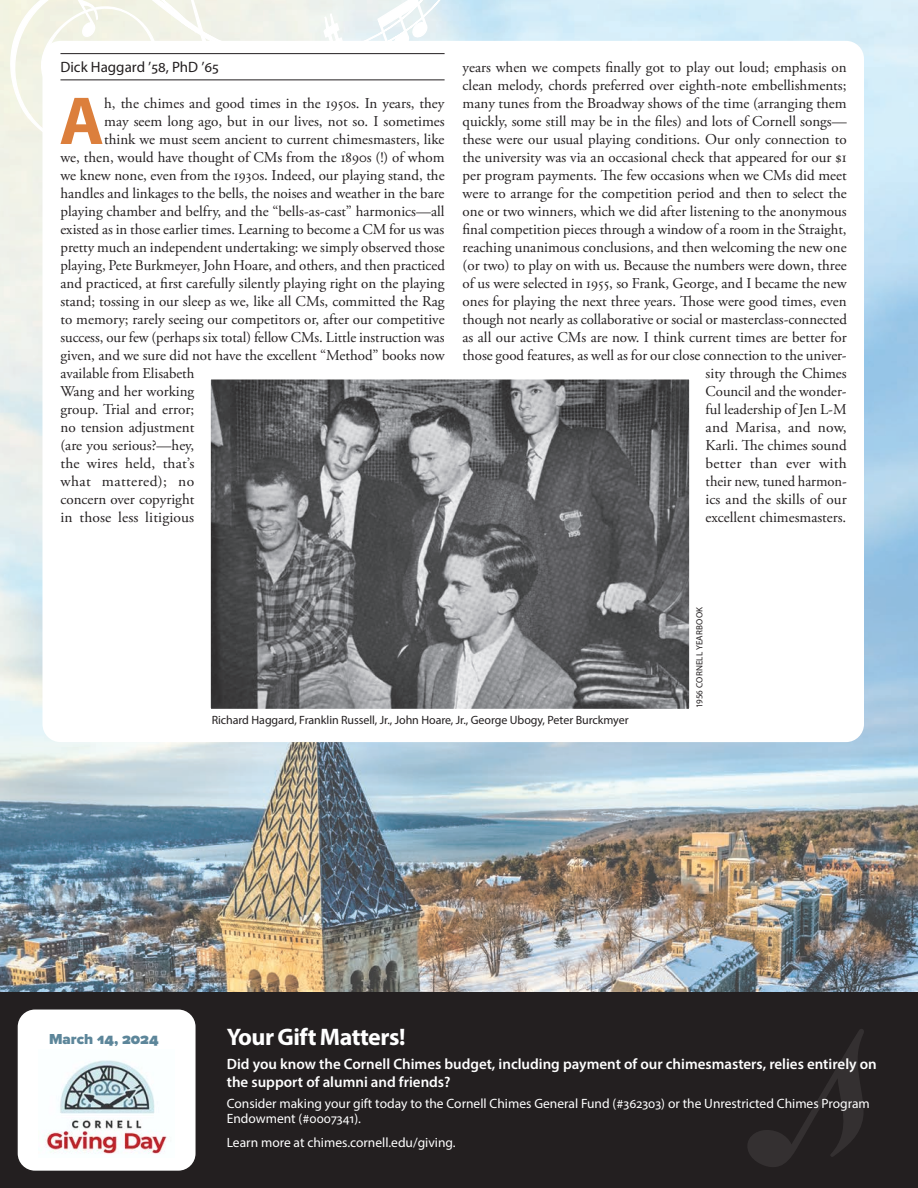
<style>
.page{position:relative;width:918px;height:1188px;background:#fff}
.page>*{position:absolute;margin:0;border:0;box-sizing:border-box;transform-origin:0 0}
.body_first{font:700 68.4px "Myriad Pro";color:#dc7f3c}
.head3{font:700 24px "Myriad Pro";letter-spacing:-.02em;color:#fff}
.body_first-2{font:15px/18px "Adobe Garamond Pro";color:#231f20;text-align:right}
.Social_text{font:600 15px/18px "Myriad Pro";color:#fff}
.byline{font:15px "Myriad Pro";color:#231f20}
.body_first-3{font:15px "Adobe Garamond Pro";letter-spacing:.025em;color:#231f20}
.body{font:900 15px "Proxima Nova";color:#5d869a}
.Social_text-2{font:13.5px/15.5px "Myriad Pro";color:#fff}
.caption_bottom{font:12px "Myriad Pro";letter-spacing:-.005em;color:#231f20}
.photo_credit{font:9px "Myriad Pro";letter-spacing:.02em;color:#231f20}
</style>
<div class="page">
<img style="left:0;top:0;width:918px;height:992px">
<div style="left:0;top:992px;width:918px;height:196px;background:#231f20"></div>
<svg style="left:748px;top:1029px;width:116px;height:138px"></svg>
<div style="left:42px;top:41px;width:822px;height:701px;background:#fff;border-radius:18px"></div>
<div style="left:17px;top:1009px;width:179px;height:162px;background:#fff;border-radius:18px"></div>
<div style="left:16px;top:1008px;width:181px;height:164px;border:2px solid #231f20;border-radius:18px"></div>
<img style="left:45px;top:1060px;width:122px;height:94px">
<svg style="left:0;top:0;width:482px;height:199px"></svg>
<img style="left:212px;top:380px;width:476px;height:328px">
<div style="left:208px;top:376px;width:484px;height:336px;border:3px solid #fff"></div>
<hr style="left:60px;top:53px;width:385px;height:1px;background:#231f20">
<hr style="left:60px;top:80px;width:385px;height:1px;background:#231f20">
<p class="byline" style="left:60px;top:58px;width:160px">Dick Haggard ’58, PhD ’65</p>
<p class="body_first" style="left:59px;top:76px;width:46px">A</p>
<p class="body_first-2" style="left:104px;top:95px;width:342px">h, the chimes and good times in the 1950s. In years, they</p>
<p class="body_first-2" style="left:104px;top:113px;width:342px">may seem long ago, but in our lives, not so. I sometimes</p>
<p class="body_first-2" style="left:104px;top:131px;width:342px">think we must seem ancient to current chimesmasters, like</p>
<p class="body_first-2" style="left:60px;top:149px;width:386px">we, then, would have thought of CMs from the 1890s (!) of whom</p>
<p class="body_first-2" style="left:60px;top:167px;width:386px">we knew none, even from the 1930s. Indeed, our playing stand, the</p>
<p class="body_first-2" style="left:60px;top:185px;width:386px">handles and linkages to the bells, the noises and weather in the bare</p>
<p class="body_first-2" style="left:60px;top:203px;width:386px">playing chamber and belfry, and the “bells-as-cast” harmonics—all</p>
<p class="body_first-2" style="left:60px;top:221px;width:385px">existed as in those earlier times. Learning to become a CM for us was</p>
<p class="body_first-2" style="left:60px;top:239px;width:386px">pretty much an independent undertaking: we simply observed those</p>
<p class="body_first-2" style="left:60px;top:257px;width:386px">playing, Pete Burkmeyer, John Hoare, and others, and then practiced</p>
<p class="body_first-2" style="left:60px;top:275px;width:386px">and practiced, at first carefully silently playing right on the playing</p>
<p class="body_first-2" style="left:60px;top:293px;width:386px">stand; tossing in our sleep as we, like all CMs, committed the Rag</p>
<p class="body_first-2" style="left:60px;top:311px;width:386px">to memory; rarely seeing our competitors or, after our competitive</p>
<p class="body_first-2" style="left:60px;top:329px;width:386px">success, our few (perhaps six total) fellow CMs. Little instruction was</p>
<p class="body_first-2" style="left:60px;top:347px;width:386px">given, and we sure did not have the excellent “Method” books now</p>
<p class="body_first-2" style="left:60px;top:365px;width:135px">available from Elisabeth</p>
<p class="body_first-2" style="left:60px;top:383px;width:135px">Wang and her working</p>
<p class="body_first-2" style="left:60px;top:401px;width:135px">group. Trial and error;</p>
<p class="body_first-2" style="left:60px;top:419px;width:135px">no tension adjustment</p>
<p class="body_first-2" style="left:60px;top:437px;width:135px">(are you serious?—hey,</p>
<p class="body_first-2" style="left:60px;top:455px;width:135px">the wires held, that’s</p>
<p class="body_first-3" style="left:60px;top:472px;width:135px">what mattered); no</p>
<p class="body_first-2" style="left:60px;top:491px;width:135px">concern over copyright</p>
<p class="body_first-2" style="left:60px;top:509px;width:135px">in those less litigious</p>
<p class="body_first-2" style="left:463px;top:59px;width:386px">years when we compets finally got to play out loud; emphasis on clean melody, chords preferred over eighth-note embellishments; many tunes from the Broadway shows of the time (arranging them quickly, some still may be in the files) and lots of Cornell songs— these were our usual playing conditions. Our only connection to the university was via an occasional check that appeared for our $1 per program payments. The few occasions when we CMs did meet were to arrange for the competition period and then to select the one or two winners, which we did after listening to the anonymous final competition pieces through a window of a room in the Straight, reaching unanimous conclusions, and then welcoming the new one (or two) to play on with us. Because the numbers were down, three of us were selected in 1955, so Frank, George, and I became the new ones for playing the next three years. Those were good times, even though not nearly as collaborative or social or masterclass-connected as all our active CMs are now. I think current times are better for those good features, as well as for our close connection to the univer&shy;sity through the Chimes<br>Council and the wonder-<br>ful leadership of Jen L-M<br>and Marisa, and now,<br>Karli. The chimes sound<br>better than ever with<br>their new, tuned harmon-<br>ics and the skills of our<br>excellent chimesmasters.</p>
<p class="photo_credit" style="left:694px;top:708px;width:103px;rotate:-90deg">1956 CORNELL YEARBOOK</p>
<p class="caption_bottom" style="left:212px;top:713px;width:418px">Richard Haggard, Franklin Russell, Jr., John Hoare, Jr., George Ubogy, Peter Burckmyer</p>
<p class="body" style="left:49px;top:1028px;width:111px">March 14, 2024</p>
<h1 class="head3" style="left:227px;top:1021px;width:180px">Your Gift Matters!</h1>
<p class="Social_text" style="left:227px;top:1054px;width:652px">Did you know the Cornell Chimes budget, including payment of our chimesmasters, relies entirely on the support of alumni and friends?</p>
<p class="Social_text-2" style="left:227px;top:1096px;width:645px">Consider making your gift today to the Cornell Chimes General Fund (#362303) or the Unrestricted Chimes Program<br>Endowment (#0007341).</p>
<p class="Social_text-2" style="left:227px;top:1135px;width:230px">Learn more at chimes.cornell.edu/giving.</p>
</div>
